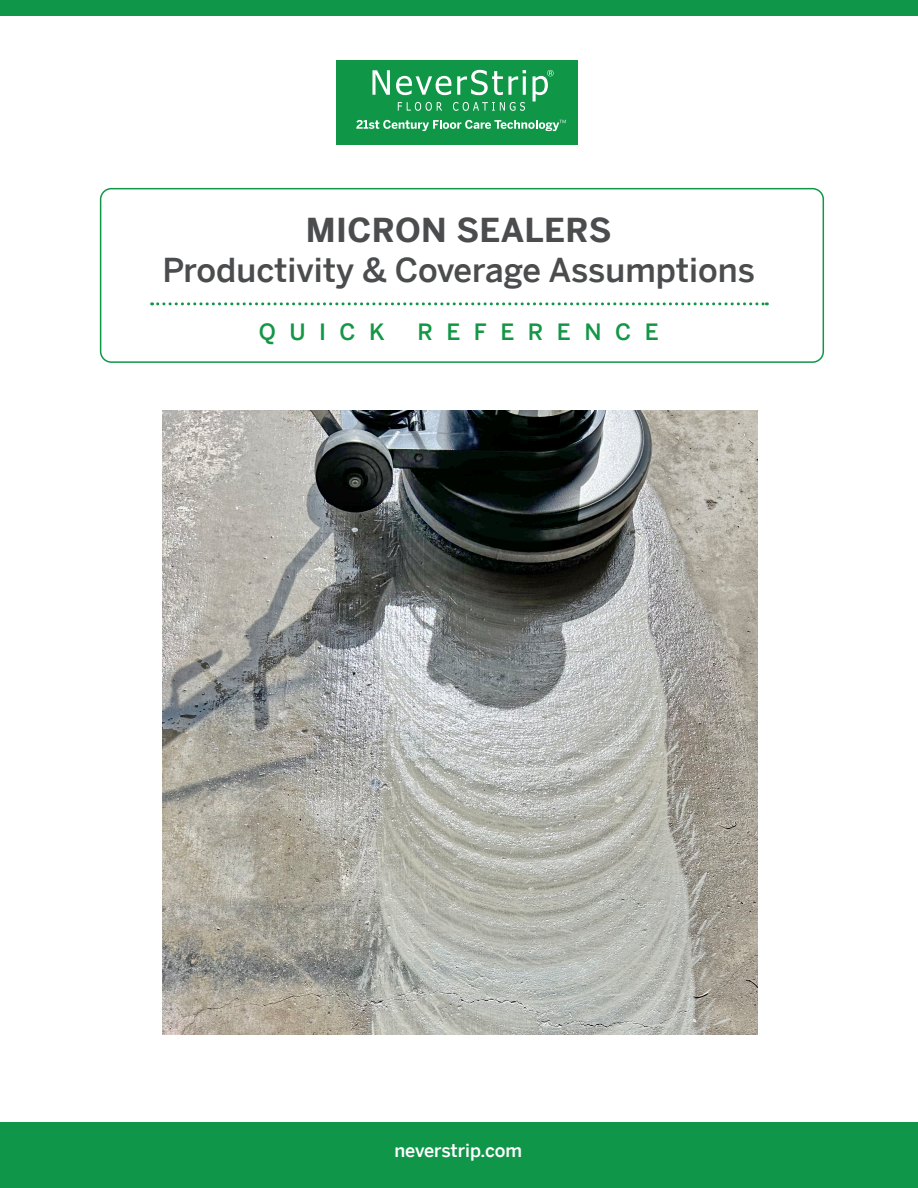
<style>
.page{position:relative;width:918px;height:1188px;background:#fff}
.page>*{position:absolute;margin:0;border:0;box-sizing:border-box;transform-origin:0 0}
.t1{font:500 33px "Benton Sans";color:#4b4c4d}
.t2{font:700 33px "Benton Sans";letter-spacing:.01em;color:#4b4c4d}
.t3{font:500 22.5px "Benton Sans";letter-spacing:.6em;color:#149647}
.t4{font:500 18px "Benton Sans";color:#fff}
</style>
<div class="page">
<div style="left:0;top:1122px;width:918px;height:66px;background:#109649"></div>
<div style="left:0;top:0;width:918px;height:15px;background:#109649"></div>
<div style="left:337px;top:60px;width:241px;height:83px;background:#109647"></div>
<svg style="left:372px;top:70px;width:18px;height:25px"></svg>
<svg style="left:396px;top:76px;width:55px;height:19px"></svg>
<svg style="left:457px;top:70px;width:69px;height:25px"></svg>
<svg style="left:398px;top:102px;width:44px;height:9px"></svg>
<svg style="left:453px;top:102px;width:72px;height:9px"></svg>
<svg style="left:533px;top:70px;width:21px;height:31px"></svg>
<svg style="left:356px;top:120px;width:210px;height:11px"></svg>
<div style="left:100px;top:188px;width:724px;height:175px;border:2px solid #109649;border-radius:11px"></div>
<img style="left:162px;top:410px;width:596px;height:625px">
<svg style="left:152px;top:302px;width:615px;height:3px"></svg>
<p class="t2" style="left:306px;top:201px;width:307px">MICRON SEALERS</p>
<p class="t1" style="left:162px;top:242px;width:594px">Productivity &amp; Coverage Assumptions</p>
<p class="t3" style="left:259px;top:312px;width:128px">QUICK</p>
<p class="t3" style="left:417px;top:312px;width:243px">REFERENCE</p>
<p class="t4" style="left:394px;top:1135px;width:129px">neverstrip.com</p>
</div>
